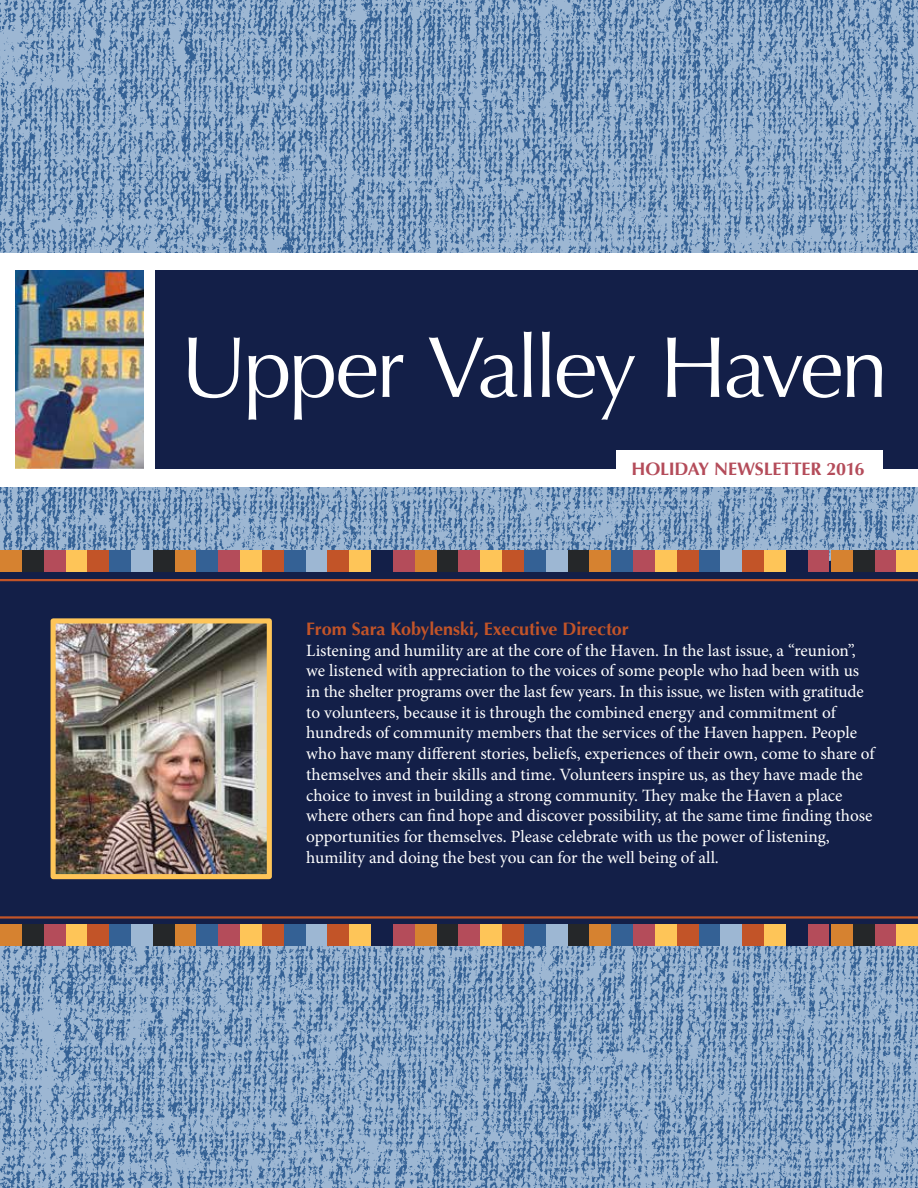
<style>
.page{position:relative;width:918px;height:1188px;background:#fff}
.page>*{position:absolute;margin:0;border:0;box-sizing:border-box;transform-origin:0 0}
.t1{font:86.85px "Optima";letter-spacing:-.05em;color:#fff}
.t2{font:700 18px "Optima";letter-spacing:-.005em;color:#c25428}
.t3{font:700 18px "Optima";letter-spacing:-.015em;color:#b44c5a}
.t4{font:17.25px/20.7px "Minion Pro";letter-spacing:-.005em;color:#fff}
</style>
<div class="page">
<img style="left:0;top:0;width:918px;height:1188px">
<div style="left:0;top:561px;width:918px;height:385px;background:#131f48"></div>
<div style="left:218px;top:550px;width:22px;height:22px;background:#b44c5a"></div>
<div style="left:196px;top:550px;width:22px;height:22px;background:#346195"></div>
<div style="left:175px;top:550px;width:21px;height:22px;background:#d68230"></div>
<div style="left:153px;top:550px;width:22px;height:22px;background:#252729"></div>
<div style="left:131px;top:550px;width:22px;height:22px;background:#9db7d3"></div>
<div style="left:109px;top:550px;width:22px;height:22px;background:#346195"></div>
<div style="left:87px;top:550px;width:22px;height:22px;background:#c25428"></div>
<div style="left:65px;top:550px;width:22px;height:22px;background:#fec558"></div>
<div style="left:44px;top:550px;width:21px;height:22px;background:#b44c5a"></div>
<div style="left:22px;top:550px;width:22px;height:22px;background:#252729"></div>
<div style="left:0;top:550px;width:22px;height:22px;background:#d68230"></div>
<div style="left:393px;top:550px;width:22px;height:22px;background:#b44c5a"></div>
<div style="left:371px;top:550px;width:22px;height:22px;background:#131f48"></div>
<div style="left:349px;top:550px;width:22px;height:22px;background:#fec558"></div>
<div style="left:327px;top:550px;width:22px;height:22px;background:#c25428"></div>
<div style="left:306px;top:550px;width:21px;height:22px;background:#9db7d3"></div>
<div style="left:284px;top:550px;width:22px;height:22px;background:#346195"></div>
<div style="left:262px;top:550px;width:22px;height:22px;background:#c25428"></div>
<div style="left:240px;top:550px;width:22px;height:22px;background:#fec558"></div>
<div style="left:633px;top:550px;width:22px;height:22px;background:#b44c5a"></div>
<div style="left:611px;top:550px;width:22px;height:22px;background:#346195"></div>
<div style="left:589px;top:550px;width:22px;height:22px;background:#d68230"></div>
<div style="left:567px;top:550px;width:22px;height:22px;background:#252729"></div>
<div style="left:546px;top:550px;width:21px;height:22px;background:#9db7d3"></div>
<div style="left:524px;top:550px;width:22px;height:22px;background:#346195"></div>
<div style="left:502px;top:550px;width:22px;height:22px;background:#c25428"></div>
<div style="left:480px;top:550px;width:22px;height:22px;background:#fec558"></div>
<div style="left:458px;top:550px;width:22px;height:22px;background:#b44c5a"></div>
<div style="left:437px;top:550px;width:21px;height:22px;background:#252729"></div>
<div style="left:415px;top:550px;width:22px;height:22px;background:#d68230"></div>
<div style="left:808px;top:550px;width:21px;height:22px;background:#b44c5a"></div>
<div style="left:786px;top:550px;width:22px;height:22px;background:#131f48"></div>
<div style="left:764px;top:550px;width:22px;height:22px;background:#fec558"></div>
<div style="left:742px;top:550px;width:22px;height:22px;background:#c25428"></div>
<div style="left:720px;top:550px;width:22px;height:22px;background:#9db7d3"></div>
<div style="left:698px;top:550px;width:22px;height:22px;background:#346195"></div>
<div style="left:677px;top:550px;width:21px;height:22px;background:#c25428"></div>
<div style="left:655px;top:550px;width:22px;height:22px;background:#fec558"></div>
<div style="left:896px;top:550px;width:22px;height:22px;background:#fec558"></div>
<div style="left:874px;top:550px;width:22px;height:22px;background:#b44c5a"></div>
<div style="left:853px;top:550px;width:21px;height:22px;background:#252729"></div>
<div style="left:831px;top:550px;width:22px;height:22px;background:#d68230"></div>
<hr style="left:0;top:579px;width:918px;height:2px;background:#c25428">
<div style="left:218px;top:925px;width:22px;height:21px;background:#b44c5a"></div>
<div style="left:196px;top:925px;width:22px;height:21px;background:#346195"></div>
<div style="left:175px;top:925px;width:21px;height:21px;background:#d68230"></div>
<div style="left:153px;top:925px;width:22px;height:21px;background:#252729"></div>
<div style="left:131px;top:925px;width:22px;height:21px;background:#9db7d3"></div>
<div style="left:109px;top:925px;width:22px;height:21px;background:#346195"></div>
<div style="left:87px;top:925px;width:22px;height:21px;background:#c25428"></div>
<div style="left:65px;top:925px;width:22px;height:21px;background:#fec558"></div>
<div style="left:44px;top:925px;width:21px;height:21px;background:#b44c5a"></div>
<div style="left:22px;top:925px;width:22px;height:21px;background:#252729"></div>
<div style="left:0;top:925px;width:22px;height:21px;background:#d68230"></div>
<div style="left:393px;top:925px;width:22px;height:21px;background:#b44c5a"></div>
<div style="left:349px;top:925px;width:22px;height:21px;background:#fec558"></div>
<div style="left:327px;top:925px;width:22px;height:21px;background:#c25428"></div>
<div style="left:306px;top:925px;width:21px;height:21px;background:#9db7d3"></div>
<div style="left:284px;top:925px;width:22px;height:21px;background:#346195"></div>
<div style="left:262px;top:925px;width:22px;height:21px;background:#c25428"></div>
<div style="left:240px;top:925px;width:22px;height:21px;background:#fec558"></div>
<div style="left:633px;top:925px;width:22px;height:21px;background:#b44c5a"></div>
<div style="left:611px;top:925px;width:22px;height:21px;background:#346195"></div>
<div style="left:589px;top:925px;width:22px;height:21px;background:#d68230"></div>
<div style="left:567px;top:925px;width:22px;height:21px;background:#252729"></div>
<div style="left:546px;top:925px;width:21px;height:21px;background:#9db7d3"></div>
<div style="left:524px;top:925px;width:22px;height:21px;background:#346195"></div>
<div style="left:502px;top:925px;width:22px;height:21px;background:#c25428"></div>
<div style="left:480px;top:925px;width:22px;height:21px;background:#fec558"></div>
<div style="left:458px;top:925px;width:22px;height:21px;background:#b44c5a"></div>
<div style="left:437px;top:925px;width:21px;height:21px;background:#252729"></div>
<div style="left:415px;top:925px;width:22px;height:21px;background:#d68230"></div>
<div style="left:808px;top:925px;width:21px;height:21px;background:#b44c5a"></div>
<div style="left:764px;top:925px;width:22px;height:21px;background:#fec558"></div>
<div style="left:742px;top:925px;width:22px;height:21px;background:#c25428"></div>
<div style="left:720px;top:925px;width:22px;height:21px;background:#9db7d3"></div>
<div style="left:698px;top:925px;width:22px;height:21px;background:#346195"></div>
<div style="left:677px;top:925px;width:21px;height:21px;background:#c25428"></div>
<div style="left:655px;top:925px;width:22px;height:21px;background:#fec558"></div>
<div style="left:896px;top:925px;width:22px;height:21px;background:#fec558"></div>
<div style="left:874px;top:925px;width:22px;height:21px;background:#b44c5a"></div>
<div style="left:853px;top:925px;width:21px;height:21px;background:#252729"></div>
<div style="left:831px;top:925px;width:22px;height:21px;background:#d68230"></div>
<hr style="left:0;top:916px;width:918px;height:3px;background:#c25428">
<img style="left:57px;top:624px;width:209px;height:249px">
<div style="left:51px;top:618px;width:221px;height:261px;border:5px solid #fec558"></div>
<div style="left:0;top:253px;width:918px;height:234px;background:#fff"></div>
<div style="left:156px;top:270px;width:762px;height:199px;background:#131f48"></div>
<img style="left:16px;top:270px;width:128px;height:199px">
<div style="left:616px;top:451px;width:267px;height:36px;background:#fff"></div>
<h1 class="t1" style="left:180px;top:317px;width:710px">Upper Valley Haven</h1>
<p class="t3" style="left:632px;top:458px;width:234px">HOLIDAY NEWSLETTER 2016</p>
<p class="t2" style="left:306px;top:618px;width:324px">From Sara Kobylenski, Executive Director</p>
<p class="t4" style="left:306px;top:640px;width:570px">Listening and humility are at the core of the Haven. In the last issue, a “reunion”, we listened with appreciation to the voices of some people who had been with us in the shelter programs over the last few years. In this issue, we listen with gratitude to volunteers, because it is through the combined energy and commitment of hundreds of community members that the services of the Haven happen. People who have many different stories, beliefs, experiences of their own, come to share of themselves and their skills and time. Volunteers inspire us, as they have made the choice to invest in building a strong community. They make the Haven a place where others can find hope and discover possibility, at the same time finding those opportunities for themselves. Please celebrate with us the power of listening, humility and doing the best you can for the well being of all.</p>
</div>
